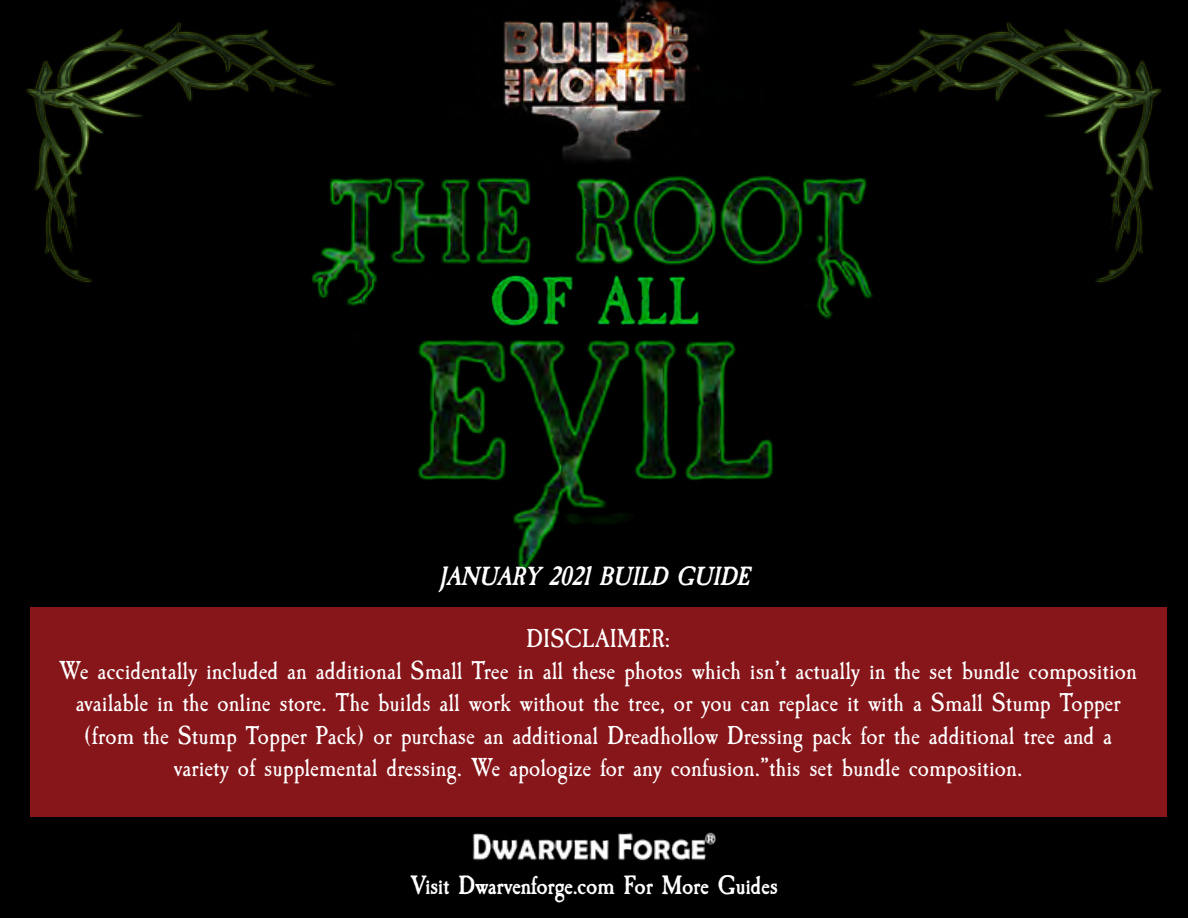
<style>
.page{position:relative;width:1188px;height:918px;background:#000}
.page>*{position:absolute;margin:0;border:0;box-sizing:border-box;transform-origin:0 0}
.t1{font:700 27.6px "Caslon Antique";color:#fff}
.t2{font:italic 700 27.45px "Caslon Antique";color:#fff}
.t3{font:27px/32.4px "Caslon Antique";color:#fff;text-align:center}
</style>
<div class="page">
<img style="left:503px;top:0;width:197px;height:130px">
<img style="left:347px;top:130px;width:486px;height:439px">
<img style="left:472px;top:832px;width:244px;height:29px">
<img style="left:26px;top:22px;width:337px;height:282px">
<img style="left:824px;top:22px;width:338px;height:282px">
<div style="left:30px;top:607px;width:1136px;height:210px;background:#87161b"></div>
<p class="t2" style="left:439px;top:560px;width:312px">JANUARY 2021 BUILD GUIDE</p>
<p class="t3" style="left:59px;top:623px;width:1079px">DISCLAIMER:<br>We accidentally included an additional Small Tree in all these photos which isn’t actually in the set bundle composition available in the online store. The builds all work without the tree, or you can replace it with a Small Stump Topper (from the Stump Topper Pack) or purchase an additional Dreadhollow Dressing pack for the additional tree and a variety of supplemental dressing. We apologize for any confusion.”this set bundle composition.</p>
<p class="t1" style="left:410px;top:869px;width:369px">Visit Dwarvenforge.com For More Guides</p>
</div>
